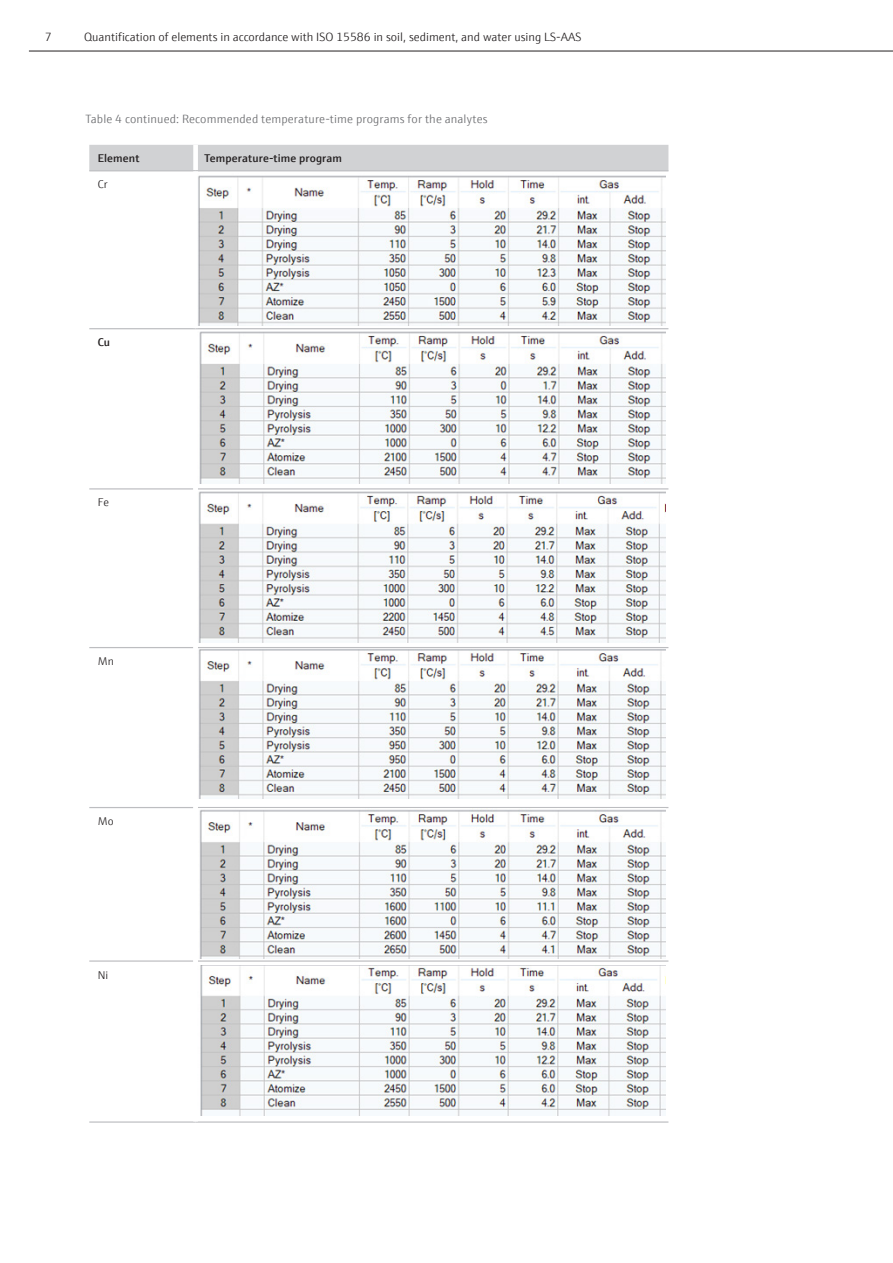
<style>
.page{position:relative;width:893px;height:1263px;background:#fff}
.page>*{position:absolute;margin:0;border:0;box-sizing:border-box;transform-origin:0 0}
.t1{font:300 12px "E+H Sans";color:#231f20}
.Legende_8_pt_grau{font:300 12px "E+H Sans";letter-spacing:.01em;color:#6c6d70}
.Tabelle_Subheadline_7_5pt_Demi_schwarz{font:600 11.25px "E+H Sans";letter-spacing:.015em;color:#231f20}
.Tabelle_Fliesstext_7_5pt_schwarz{font:300 11.25px "E+H Sans";letter-spacing:.005em;color:#231f20}
.Tabelle_Fliesstext_7_5pt_schwarz-2{font:600 11.25px "E+H Sans";color:#231f20}
</style>
<div class="page">
<hr style="left:29px;top:51px;width:864px;height:1px;background:#231f20">
<div style="left:89px;top:145px;width:579px;height:25px;background:#d1d2d4"></div>
<hr style="left:89px;top:488px;width:104px;height:1px;background:#bcbdc0">
<hr style="left:89px;top:647px;width:104px;height:1px;background:#bcbdc0">
<hr style="left:89px;top:807px;width:104px;height:1px;background:#bcbdc0">
<hr style="left:89px;top:960px;width:104px;height:2px;background:#bcbdc0">
<hr style="left:89px;top:1121px;width:107px;height:2px;background:#bcbdc0">
<hr style="left:198px;top:488px;width:470px;height:1px;background:#bcbdc0">
<hr style="left:198px;top:647px;width:470px;height:1px;background:#bcbdc0">
<hr style="left:198px;top:807px;width:470px;height:1px;background:#bcbdc0">
<hr style="left:198px;top:960px;width:470px;height:2px;background:#bcbdc0">
<hr style="left:196px;top:1121px;width:472px;height:2px;background:#bcbdc0">
<div style="left:193px;top:145px;width:5px;height:25px;background:#fff"></div>
<hr style="left:89px;top:170px;width:107px;height:1px;background:#bcbdc0">
<hr style="left:89px;top:328px;width:107px;height:1px;background:#bcbdc0">
<hr style="left:196px;top:170px;width:472px;height:1px;background:#bcbdc0">
<hr style="left:196px;top:328px;width:472px;height:1px;background:#bcbdc0">
<img style="left:199px;top:331px;width:466px;height:153px">
<img style="left:198px;top:175px;width:467px;height:150px">
<img style="left:198px;top:492px;width:467px;height:150px">
<img style="left:198px;top:650px;width:467px;height:149px">
<img style="left:199px;top:809px;width:466px;height:150px">
<img style="left:200px;top:965px;width:465px;height:150px">
<p class="t1" style="left:45px;top:29px;width:8px">7</p>
<p class="t1" style="left:84px;top:29px;width:499px">Quantification of elements in accordance with ISO 15586 in soil, sediment, and water using LS-AAS</p>
<p class="Legende_8_pt_grau" style="left:85px;top:110px;width:404px">Table 4 continued: Recommended temperature-time programs for the analytes</p>
<p class="Tabelle_Subheadline_7_5pt_Demi_schwarz" style="left:98px;top:150px;width:43px">Element</p>
<p class="Tabelle_Subheadline_7_5pt_Demi_schwarz" style="left:204px;top:150px;width:139px">Temperature-time program</p>
<p class="Tabelle_Fliesstext_7_5pt_schwarz" style="left:98px;top:176px;width:11px">Cr</p>
<p class="Tabelle_Fliesstext_7_5pt_schwarz-2" style="left:98px;top:334px;width:14px">Cu</p>
<p class="Tabelle_Fliesstext_7_5pt_schwarz" style="left:98px;top:494px;width:13px">Fe</p>
<p class="Tabelle_Fliesstext_7_5pt_schwarz" style="left:98px;top:653px;width:18px">Mn</p>
<p class="Tabelle_Fliesstext_7_5pt_schwarz" style="left:98px;top:813px;width:17px">Mo</p>
<p class="Tabelle_Fliesstext_7_5pt_schwarz" style="left:98px;top:966px;width:12px">Ni</p>
</div>
